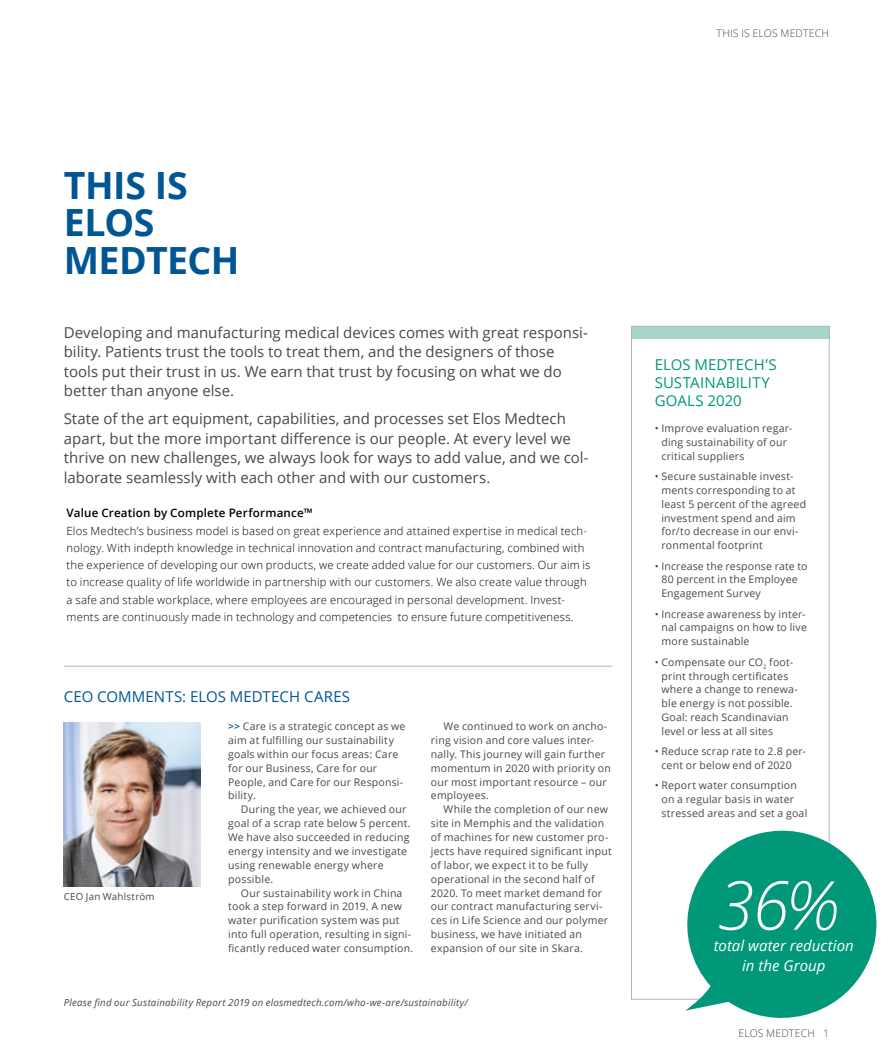
<style>
.page{position:relative;width:893px;height:1063px;background:#fff}
.page>*{position:absolute;margin:0;border:0;box-sizing:border-box;transform-origin:0 0}
.t1{font:italic 300 67.5px "Open Sans";color:#fff}
.t2{font:700 37.5px/37.5px "Open Sans";letter-spacing:-.015em;color:#005694}
.t3{font:15px/19.5px "Open Sans";color:#444850}
.t4{font:15px/18px "Open Sans";letter-spacing:.005em;color:#009879}
.t5{font:italic 15px/20.2px "Open Sans";letter-spacing:.005em;color:#fff;text-align:center}
.t6{font:15px "Open Sans";letter-spacing:.005em;color:#005694}
.t7{font:600 11.7px "Open Sans";letter-spacing:.015em;color:#000}
.t8{font:300 11.25px/17.2px "Open Sans";letter-spacing:.02em;color:#000}
.t9{font:10.5px/13.8px "Open Sans";letter-spacing:.02em;color:#444850}
.t10{font:300 10.5px "Open Sans";letter-spacing:.015em;color:#444850}
.t11{font:italic 9.75px "Open Sans";letter-spacing:.02em;color:#444850}
.t12{font:9.75px "Open Sans";letter-spacing:.025em;color:#444850}
.s1{font-weight:600;color:#005694}
</style>
<div class="page">
<div style="left:631px;top:326px;width:199px;height:13px;background:#a6d6ca"></div>
<div style="left:631px;top:326px;width:199px;height:674px;border:1px solid #b2b5bd"></div>
<hr style="left:64px;top:666px;width:548px;height:1px;background:#b2b5bd">
<img style="left:64px;top:723px;width:136px;height:164px">
<svg style="left:678px;top:821px;width:199px;height:197px;fill:#009879"></svg>
<p class="t10" style="left:717px;top:26px;width:114px">THIS IS ELOS MEDTECH</p>
<h2 class="t2" style="left:64px;top:165px;width:177px">THIS IS<br>ELOS<br>MEDTECH</h2>
<p class="t3" style="left:64px;top:322px;width:526px">Developing and manufacturing medical devices comes with great responsi&shy;bility. Patients trust the tools to treat them, and the designers of those tools put their trust in us. We earn that trust by focusing on what we do better than anyone else.</p>
<p class="t3" style="left:64px;top:408px;width:526px">State of the art equipment, capabilities, and processes set Elos Medtech apart, but the more important difference is our people. At every level we thrive on new challenges, we always look for ways to add value, and we col&shy;laborate seamlessly with each other and with our customers.</p>
<p class="t7" style="left:67px;top:505px;width:248px">Value Creation by Complete Performance™</p>
<p class="t8" style="left:67px;top:522px;width:525px">Elos Medtech’s business model is based on great experience and attained expertise in medical tech&shy;nology. With indepth knowledge in technical innovation and contract manufacturing, combined with the experience of developing our own products, we create added value for our customers. Our aim is to increase quality of life worldwide in partnership with our customers. We also create value through a safe and stable workplace, where employees are encouraged in personal development. Invest&shy;ments are continuously made in technology and competencies to ensure future competitiveness.</p>
<h3 class="t6" style="left:64px;top:686px;width:288px">CEO COMMENTS: ELOS MEDTECH CARES</h3>
<p class="t9" style="left:228px;top:719px;width:179px"><span class="s1">&gt;&gt;</span> Care is a strategic concept as we aim at fulfilling our sustainability goals within our focus areas: Care for our Business, Care for our<br>People, and Care for our Responsi&shy;bility.</p>
<p class="t9" style="left:228px;top:802px;width:184px;text-indent:13px">During the year, we achieved our goal of a scrap rate below 5 percent.<br>We have also succeeded in reducing energy intensity and we investigate using renewable energy where possible.</p>
<p class="t9" style="left:228px;top:886px;width:187px;text-indent:13px">Our sustainability work in China took a step forward in 2019. A new water purification system was put into full operation, resulting in signi&shy;ficantly reduced water consumption.</p>
<p class="t12" style="left:64px;top:890px;width:92px">CEO Jan Wahlström</p>
<p class="t9" style="left:431px;top:719px;width:181px;text-indent:13px">We continued to work on ancho&shy;ring vision and core values inter&shy;nally. This journey will gain further momentum in 2020 with priority on our most important resource – our employees.</p>
<p class="t9" style="left:431px;top:802px;width:183px;text-indent:13px">While the completion of our new site in Memphis and the validation of machines for new customer pro&shy;jects have required significant input of labor, we expect it to be fully operational in the second half of 2020. To meet market demand for our contract manufacturing servi&shy;ces in Life Science and our polymer business, we have initiated an expansion of our site in Skara.</p>
<p class="t11" style="left:64px;top:996px;width:406px">Please find our Sustainability Report 2019 on elosmedtech.com/who-we-are/sustainability/</p>
<h3 class="t4" style="left:655px;top:355px;width:123px">ELOS MEDTECH’S<br>SUSTAINABILITY<br>GOALS 2020</h3>
<p class="t9" style="left:661px;top:421px;width:132px;text-indent:-7px">• Improve evaluation regar&shy;ding sustainability of our critical suppliers</p>
<p class="t9" style="left:661px;top:469px;width:146px;text-indent:-7px">• Secure sustainable invest&shy;ments corresponding to at least 5 percent of the agreed investment spend and aim for/to decrease in our envi&shy;ronmental footprint</p>
<p class="t9" style="left:661px;top:559px;width:148px;text-indent:-7px">• Increase the response rate to<br>80 percent in the Employee<br>Engagement Survey</p>
<p class="t9" style="left:661px;top:607px;width:147px;text-indent:-7px">• Increase awareness by inter&shy;nal campaigns on how to live more sustainable</p>
<p class="t9" style="left:661px;top:655px;width:138px;text-indent:-7px">• Compensate our CO<sub>2</sub> foot&shy;print through certificates where a change to renewa&shy;ble energy is not possible.<br>Goal: reach Scandinavian level or less at all sites</p>
<p class="t9" style="left:661px;top:744px;width:146px;text-indent:-7px">• Reduce scrap rate to 2.8 per&shy;cent or below end of 2020</p>
<p class="t9" style="left:661px;top:778px;width:147px;text-indent:-7px">• Report water consumption on a regular basis in water stressed areas and set a goal</p>
<h1 class="t1" style="left:718px;top:859px;width:122px">36%</h1>
<h3 class="t5" style="left:714px;top:935px;width:142px">total water reduction in the Group</h3>
<p class="t10" style="left:738px;top:1026px;width:92px">ELOS MEDTECH 1</p>
</div>
